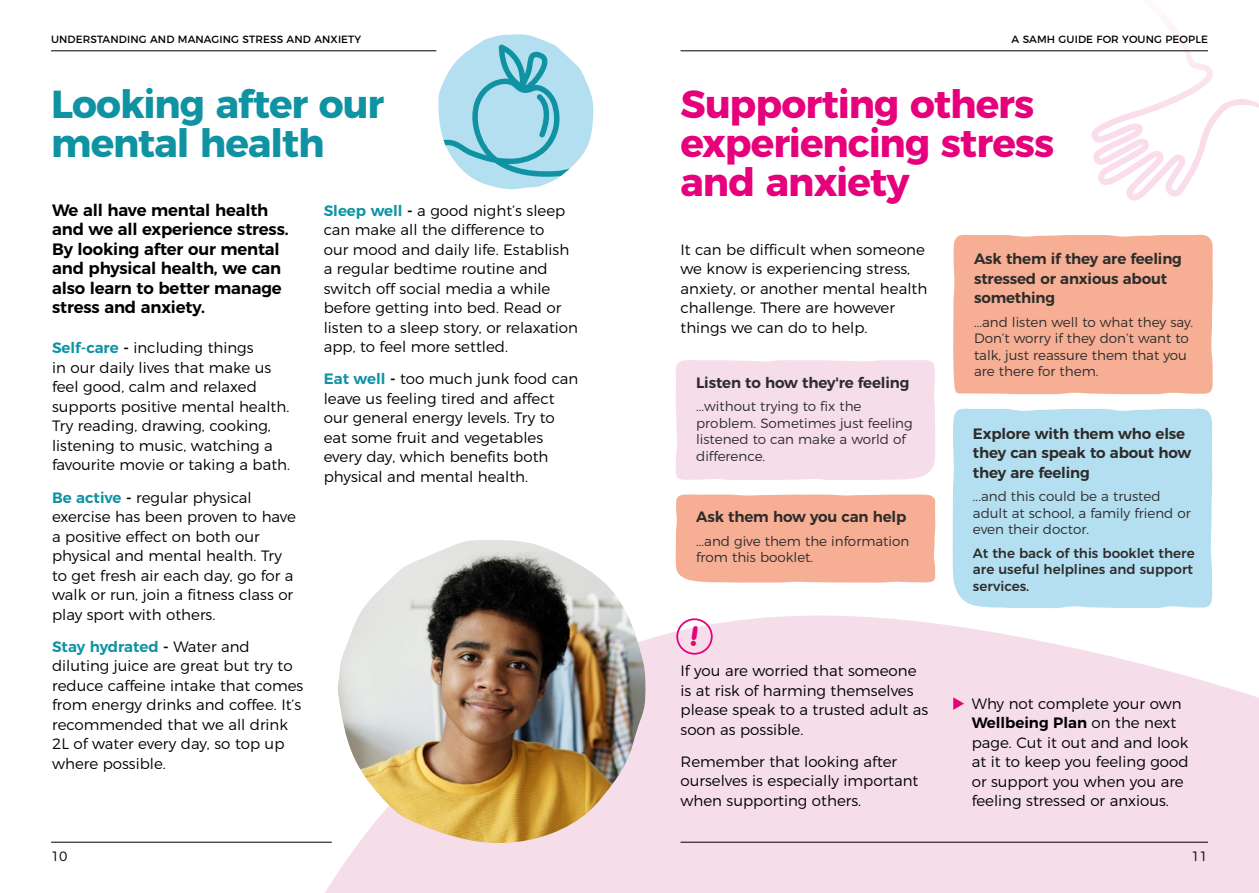
<style>
.page{position:relative;width:1259px;height:893px;background:#fff}
.page>*{position:absolute;margin:0;border:0;box-sizing:border-box;transform-origin:0 0}
.t1{font:700 39px/39px "Montserrat";letter-spacing:-.025em;color:#e6007c}
.t2{font:700 39px/39px "Montserrat";letter-spacing:-.025em;color:#0f93a3}
.t3{font:600 16.5px/19.5px "Montserrat";letter-spacing:-.01em;color:#000}
.t4{font:300 15px/19.5px "Montserrat";color:#000}
.t5{font:600 15px/19.5px "Montserrat";letter-spacing:-.01em;color:#2e2c2b}
.t6{font:300 13.5px/16.5px "Montserrat";color:#2e2c2b}
.t7{font:500 13.5px/16.5px "Montserrat";color:#2e2c2b;text-align:justify}
.t8{font:300 13.5px "Montserrat";color:#000}
.t9{font:10.5px "Montserrat";letter-spacing:.01em;color:#000}
.s1{font-weight:600;color:#0f93a3}
.s2{font-weight:600}
</style>
<div class="page">
<hr style="left:51px;top:51px;width:385px;height:1px;background:#000">
<hr style="left:680px;top:51px;width:528px;height:1px;background:#000">
<svg style="left:51px;top:615px;width:1208px;height:278px;fill:#f6ddea"></svg>
<svg style="left:438px;top:540px;width:117px;height:12px"></svg>
<img style="left:338px;top:552px;width:307px;height:292px">
<svg style="left:438px;top:34px;width:155px;height:155px"></svg>
<svg style="left:953px;top:697px;width:11px;height:13px"></svg>
<hr style="left:680px;top:842px;width:528px;height:1px;background:#000">
<svg style="left:953px;top:26px;width:306px;height:368px"></svg>
<div style="left:952px;top:408px;width:261px;height:200px;background:#b3dff1"></div>
<div style="left:675px;top:360px;width:260px;height:120px;background:#f6ddea"></div>
<div style="left:675px;top:494px;width:261px;height:89px;background:#f6af95"></div>
<div style="left:676px;top:618px;width:36px;height:37px;border:2px solid #e6007c;border-radius:50%"></div>
<svg style="left:691px;top:626px;width:6px;height:20px"></svg>
<p class="t9" style="left:51px;top:31px;width:312px">UNDERSTANDING AND MANAGING STRESS AND ANXIETY</p>
<p class="t9" style="left:1011px;top:31px;width:198px">A SAMH GUIDE FOR YOUNG PEOPLE</p>
<h1 class="t2" style="left:51px;top:82px;width:335px">Looking after our mental health</h1>
<p class="t3" style="left:52px;top:199px;width:238px">We all have mental health and we all experience stress.<br>By looking after our mental and physical health, we can also learn to better manage stress and anxiety.</p>
<p class="t4" style="left:52px;top:337px;width:240px"><span class="s1">Self-care</span> <span class="s2">-</span> including things<br>in our daily lives that make us feel good, calm and relaxed supports positive mental health.<br>Try reading, drawing, cooking, listening to music, watching a favourite movie or taking a bath.</p>
<p class="t4" style="left:52px;top:486px;width:245px"><span class="s1">Be active</span> <span class="s2">-</span> regular physical exercise has been proven to have a positive effect on both our physical and mental health. Try to get fresh air each day, go for a walk or run, join a fitness class or play sport with others.</p>
<p class="t4" style="left:52px;top:635px;width:253px"><span class="s1">Stay hydrated</span> <span class="s2">-</span> Water and diluting juice are great but try to reduce caffeine intake that comes from energy drinks and coffee. It’s recommended that we all drink<br>2L of water every day, so top up where possible.</p>
<p class="t4" style="left:324px;top:199px;width:256px"><span class="s1">Sleep well</span> <span class="s2">-</span> a good night’s sleep can make all the difference to<br>our mood and daily life. Establish a regular bedtime routine and switch off social media a while before getting into bed. Read or listen to a sleep story, or relaxation app, to feel more settled.</p>
<p class="t4" style="left:324px;top:368px;width:256px"><span class="s1">Eat well</span> <span class="s2">-</span> too much junk food can leave us feeling tired and affect our general energy levels. Try to eat some fruit and vegetables every day, which benefits both physical and mental health.</p>
<p class="t8" style="left:51px;top:846px;width:18px">10</p>
<h1 class="t1" style="left:680px;top:82px;width:375px">Supporting others experiencing stress and anxiety</h1>
<p class="t4" style="left:680px;top:238px;width:248px">It can be difficult when someone we know is experiencing stress, anxiety, or another mental health challenge. There are however things we can do to help.</p>
<p class="t5" style="left:696px;top:371px;width:215px">Listen to how they're feeling</p>
<p class="t6" style="left:696px;top:397px;width:218px">...without trying to fix the problem. Sometimes just feeling listened to can make a world of difference.</p>
<p class="t5" style="left:696px;top:506px;width:212px">Ask them how you can help</p>
<p class="t6" style="left:696px;top:531px;width:215px">...and give them the information from this booklet.</p>
<p class="t4" style="left:680px;top:660px;width:249px">If you are worried that someone is at risk of harming themselves please speak to a trusted adult as soon as possible.</p>
<p class="t4" style="left:680px;top:750px;width:239px">Remember that looking after ourselves is especially important when supporting others.</p>
<p class="t5" style="left:974px;top:248px;width:209px">Ask them if they are feeling stressed or anxious about something</p>
<p class="t6" style="left:974px;top:312px;width:221px">...and listen well to what they say.<br>Don’t worry if they don’t want to talk, just reassure them that you are there for them.</p>
<p class="t5" style="left:973px;top:422px;width:220px">Explore with them who else they can speak to about how they are feeling</p>
<p class="t6" style="left:973px;top:487px;width:219px">...and this could be a trusted adult at school, a family friend or even their doctor.</p>
<p class="t7" style="left:973px;top:544px;width:223px">At the back of this booklet there are useful helplines and support services.</p>
<p class="t4" style="left:971px;top:692px;width:218px">Why not complete your own<br><span class="s2">Wellbeing Plan</span> on the next page. Cut it out and and look at it to keep you feeling good or support you when you are feeling stressed or anxious.</p>
<p class="t8" style="left:1191px;top:846px;width:18px">11</p>
</div>
